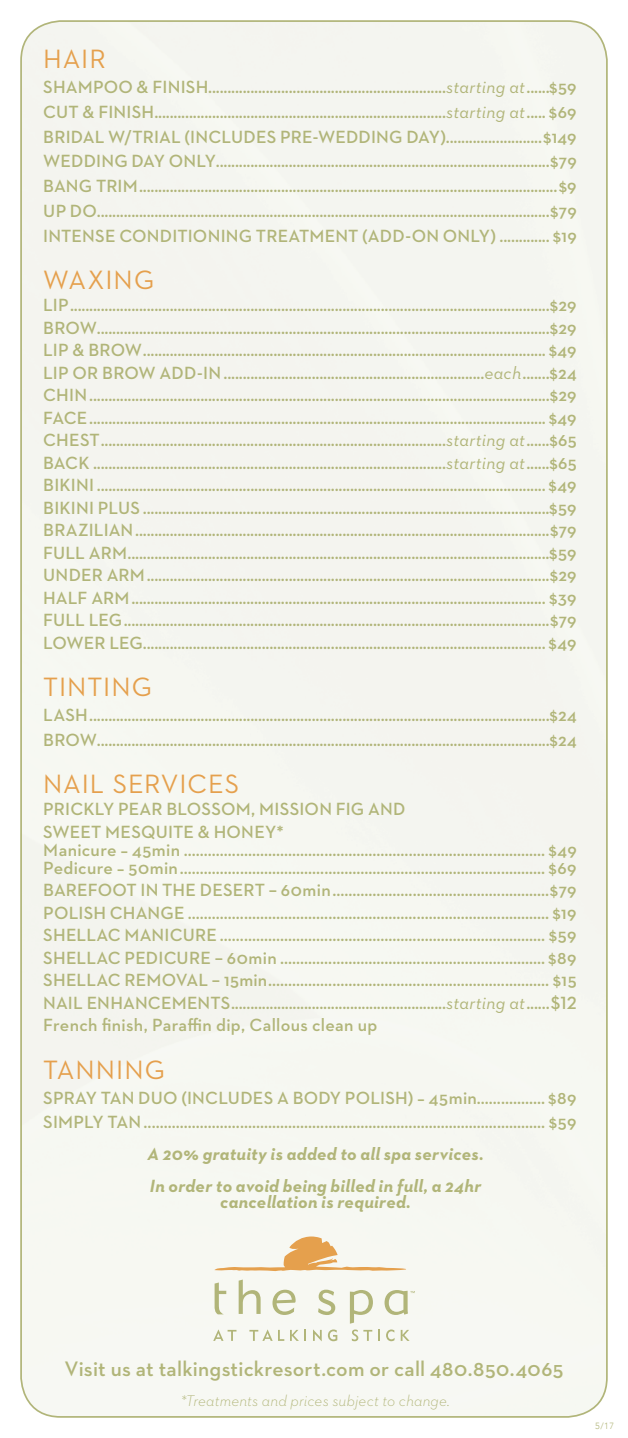
<style>
.page{position:relative;width:628px;height:1438px;background:#fff}
.page>*{position:absolute;margin:0;border:0;box-sizing:border-box;transform-origin:0 0}
.t1{font:27px "Neutraface 2 Text";letter-spacing:.035em;color:#e5a04d}
.t2{font:600 21.38px "Neutraface 2 Text";letter-spacing:.01em;color:#b1b579}
.t3{font:600 18px/22.5px "Neutraface 2 Text";letter-spacing:.01em;color:#b1b579}
.t4{font:italic 700 18px/31.5px "Neutraface 2 Text";letter-spacing:.015em;color:#b1b579}
.t5{font:italic 300 15.75px "Neutraface 2 Text";letter-spacing:.01em;color:#b1b579}
.t6{font:300 9px "Avenir";color:#b1b579}
.s1{font-weight:400;font-style:italic}
</style>
<div class="page">
<div style="left:20px;top:20px;width:588px;height:1398px;background:#f4f5f0"></div>
<svg style="left:213px;top:1329px;width:23px;height:12px"></svg>
<svg style="left:249px;top:1329px;width:35px;height:12px"></svg>
<svg style="left:290px;top:1330px;width:16px;height:11px"></svg>
<svg style="left:313px;top:1329px;width:9px;height:12px"></svg>
<svg style="left:328px;top:1329px;width:9px;height:12px"></svg>
<svg style="left:352px;top:1329px;width:20px;height:12px"></svg>
<svg style="left:378px;top:1330px;width:2px;height:11px"></svg>
<svg style="left:386px;top:1329px;width:8px;height:12px"></svg>
<svg style="left:401px;top:1330px;width:8px;height:11px"></svg>
<svg style="left:214px;top:1236px;width:192px;height:35px"></svg>
<svg style="left:215px;top:1282px;width:11px;height:32px"></svg>
<svg style="left:239px;top:1279px;width:22px;height:35px"></svg>
<svg style="left:272px;top:1289px;width:23px;height:26px"></svg>
<svg style="left:318px;top:1289px;width:17px;height:26px"></svg>
<svg style="left:350px;top:1290px;width:23px;height:33px"></svg>
<svg style="left:384px;top:1290px;width:31px;height:25px"></svg>
<h1 class="t1" style="left:43px;top:42px;width:64px">HAIR</h1>
<p class="t3" style="left:43px;top:74px;width:535px;line-height:24.8px;text-align:justify">SHAMPOO &amp; FINISH..............................................................<span class="s1">starting at</span>......$59<br>CUT &amp; FINISH............................................................................<span class="s1">starting at</span>..... $69<br>BRIDAL W/TRIAL (INCLUDES PRE-WEDDING DAY).........................$149<br>WEDDING DAY ONLY.......................................................................................$79<br>BANG TRIM.............................................................................................................$9<br>UP DO......................................................................................................................$79<br>INTENSE CONDITIONING TREATMENT (ADD-ON ONLY) ............. $19</p>
<h1 class="t1" style="left:43px;top:263px;width:112px">WAXING</h1>
<p class="t3" style="left:43px;top:294px;width:535px;text-align:justify">LIP.............................................................................................................................$29<br>BROW......................................................................................................................$29<br>LIP &amp; BROW......................................................................................................... $49<br>LIP OR BROW ADD-IN....................................................................<span class="s1">each</span>.......$24<br>CHIN........................................................................................................................$29<br>FACE....................................................................................................................... $49<br>CHEST..........................................................................................<span class="s1">starting at</span>......$65<br>BACK ............................................................................................<span class="s1">starting at</span>......$65<br>BIKINI ..................................................................................................................... $49<br>BIKINI PLUS ..........................................................................................................$59<br>BRAZILIAN............................................................................................................$79<br>FULL ARM..............................................................................................................$59<br>UNDER ARM.........................................................................................................$29<br>HALF ARM............................................................................................................ $39<br>FULL LEG...............................................................................................................$79<br>LOWER LEG......................................................................................................... $49</p>
<h1 class="t1" style="left:43px;top:670px;width:110px">TINTING</h1>
<p class="t3" style="left:43px;top:702px;width:535px;line-height:24.8px">LASH........................................................................................................................$24<br>BROW......................................................................................................................$24</p>
<h1 class="t1" style="left:43px;top:767px;width:197px">NAIL SERVICES</h1>
<p class="t3" style="left:43px;top:798px;width:363px">PRICKLY PEAR BLOSSOM, MISSION FIG AND<br>SWEET MESQUITE &amp; HONEY*</p>
<p class="t3" style="left:43px;top:840px;width:535px;line-height:18px">Manicure – 45min .......................................................................................... $49<br>Pedicure – 50min........................................................................................... $69</p>
<p class="t3" style="left:43px;top:879px;width:535px;text-align:justify">BAREFOOT IN THE DESERT – 60min......................................................$79<br>POLISH CHANGE .......................................................................................... $19<br>SHELLAC MANICURE ................................................................................. $59<br>SHELLAC PEDICURE – 60min .................................................................. $89<br>SHELLAC REMOVAL – 15min...................................................................... $15<br>NAIL ENHANCEMENTS........................................................<span class="s1">starting at</span>......$12<br>French finish, Paraffin dip, Callous clean up</p>
<h1 class="t1" style="left:43px;top:1053px;width:123px">TANNING</h1>
<p class="t3" style="left:43px;top:1085px;width:535px;line-height:24.8px">SPRAY TAN DUO (INCLUDES A BODY POLISH) – 45min................. $89<br>SIMPLY TAN.................................................................................................... $59</p>
<p class="t4" style="left:147px;top:1138px;width:338px">A 20% gratuity is added to all spa services.<br>In order to avoid being billed in full, a 24hr</p>
<p class="t4" style="left:220px;top:1185px;width:192px">cancellation is required.</p>
<p class="t2" style="left:64px;top:1355px;width:500px">Visit us at talkingstickresort.com or call 480.850.4065</p>
<p class="t5" style="left:180px;top:1390px;width:271px">*Treatments and prices subject to change.</p>
<p class="t6" style="left:595px;top:1420px;width:21px">5/17</p>
</div>
